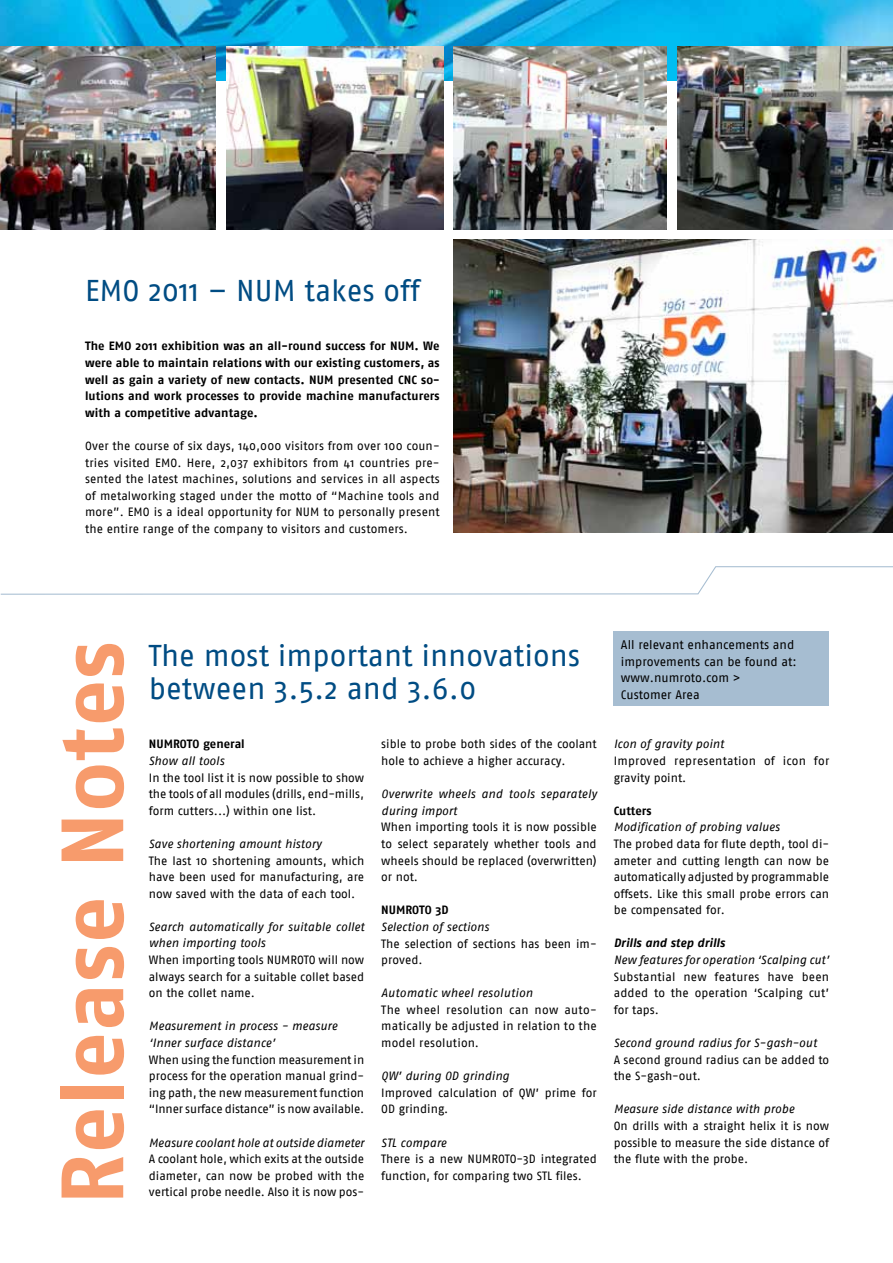
<style>
.page{position:relative;width:893px;height:1263px;background:#fff}
.page>*{position:absolute;margin:0;border:0;box-sizing:border-box;transform-origin:0 0}
.t1{font:700 88.2px "Fago No";letter-spacing:.01em;color:#f79b6c}
.t2{font:30px/33.2px "Fago No";color:#004c83}
.t3{font:12.3px/16.6px "Fago No";color:#000}
.t4{font:12px/16.6px "Fago No";color:#000;text-align:justify}
.t5{font:italic 12px/16.6px "Fago No";color:#000}
.t6{font:700 12px/16.6px "Fago No";letter-spacing:.01em;color:#000;text-align:justify}
.t7{font:12px/16.6px "Fago No";letter-spacing:.02em;color:#000}
.t8{font:italic 700 12px "Fago No";color:#000}
</style>
<div class="page">
<svg style="left:0;top:566px;width:893px;height:29px"></svg>
<div style="left:614px;top:632px;width:215px;height:74px;background:#a6bdd1"></div>
<img style="left:0;top:0;width:893px;height:80px">
<img style="left:454px;top:240px;width:439px;height:292px">
<img style="left:0;top:47px;width:216px;height:182px">
<img style="left:227px;top:47px;width:217px;height:182px">
<img style="left:678px;top:47px;width:215px;height:182px">
<img style="left:454px;top:47px;width:213px;height:182px">
<h2 class="t2" style="left:85px;top:273px;width:336px">EMO 2011 – NUM takes off</h2>
<p class="t6" style="left:85px;top:338px;width:356px">The EMO 2011 exhibition was an all-round success for NUM. We were able to maintain relations with our existing customers, as well as gain a variety of new contacts. NUM presented CNC so&shy;lutions and work processes to provide machine manufacturers with a competitive advantage.</p>
<p class="t4" style="left:85px;top:437px;width:356px">Over the course of six days, 140,000 visitors from over 100 coun&shy;tries visited EMO. Here, 2,037 exhibitors from 41 countries pre&shy;sented the latest machines, solutions and services in all aspects of metalworking staged under the motto of “Machine tools and more”. EMO is a ideal opportunity for NUM to personally present the entire range of the company to visitors and customers.</p>
<h1 class="t1" style="left:41px;top:1204px;width:565px;rotate:-90deg">Release Notes</h1>
<h2 class="t2" style="left:149px;top:638px;width:433px">The most important innovations between 3.5.2 and 3.6.0</h2>
<p class="t6" style="left:149px;top:736px;width:97px">NUMROTO general</p>
<p class="t5" style="left:149px;top:752px;width:77px">Show all tools</p>
<p class="t4" style="left:149px;top:769px;width:217px">In the tool list it is now possible to show the tools of all modules (drills, end-mills, form cutters...) within one list.</p>
<p class="t5" style="left:149px;top:835px;width:174px">Save shortening amount history</p>
<p class="t4" style="left:149px;top:852px;width:217px">The last 10 shortening amounts, which have been used for manufacturing, are now saved with the data of each tool.</p>
<p class="t5" style="left:149px;top:918px;width:217px">Search automatically for suitable collet when importing tools</p>
<p class="t4" style="left:149px;top:951px;width:217px">When importing tools NUMROTO will now always search for a suitable collet based on the collet name.</p>
<p class="t5" style="left:149px;top:1018px;width:190px">Measurement in process - measure ‘Inner surface distance’</p>
<p class="t4" style="left:149px;top:1051px;width:217px">When using the function measurement in process for the operation manual grind&shy;ing path, the new measurement function “Inner surface distance” is now available.</p>
<p class="t5" style="left:149px;top:1134px;width:217px">Measure coolant hole at outside diameter</p>
<p class="t4" style="left:149px;top:1150px;width:217px">A coolant hole, which exits at the outside diameter, can now be probed with the vertical probe needle. Also it is now pos-</p>
<p class="t4" style="left:381px;top:736px;width:217px">sible to probe both sides of the coolant hole to achieve a higher accuracy.</p>
<p class="t5" style="left:381px;top:786px;width:217px">Overwrite wheels and tools separately during import</p>
<p class="t4" style="left:381px;top:819px;width:217px">When importing tools it is now possible to select separately whether tools and wheels should be replaced (overwritten) or not.</p>
<p class="t6" style="left:381px;top:902px;width:69px">NUMROTO 3D</p>
<p class="t5" style="left:381px;top:918px;width:109px">Selection of sections</p>
<p class="t4" style="left:381px;top:935px;width:217px">The selection of sections has been im&shy;proved.</p>
<p class="t5" style="left:381px;top:985px;width:153px">Automatic wheel resolution</p>
<p class="t4" style="left:381px;top:1001px;width:217px">The wheel resolution can now auto&shy;matically be adjusted in relation to the model resolution.</p>
<p class="t5" style="left:381px;top:1067px;width:130px">QW’ during OD grinding</p>
<p class="t4" style="left:381px;top:1084px;width:217px">Improved calculation of QW’ prime for<br>OD grinding.</p>
<p class="t5" style="left:381px;top:1134px;width:67px">STL compare</p>
<p class="t4" style="left:381px;top:1150px;width:217px">There is a new NUMROTO-3D integrated function, for comparing two STL files.</p>
<p class="t3" style="left:621px;top:636px;width:177px">All relevant enhancements and improvements can be found at: www.numroto.com &gt;<br>Customer Area</p>
<p class="t5" style="left:614px;top:736px;width:112px">Icon of gravity point</p>
<p class="t7" style="left:614px;top:752px;width:217px">Improved representation of icon for gravity point.</p>
<p class="t6" style="left:614px;top:802px;width:39px">Cutters</p>
<p class="t5" style="left:614px;top:819px;width:167px">Modification of probing values</p>
<p class="t4" style="left:614px;top:835px;width:217px">The probed data for flute depth, tool di&shy;ameter and cutting length can now be automatically adjusted by programmable offsets. Like this small probe errors can be compensated for.</p>
<p class="t8" style="left:614px;top:936px;width:113px">Drills and step drills</p>
<p class="t5" style="left:614px;top:951px;width:217px">New features for operation ‘Scalping cut’</p>
<p class="t4" style="left:614px;top:968px;width:217px">Substantial new features have been added to the operation ‘Scalping cut’ for taps.</p>
<p class="t5" style="left:614px;top:1034px;width:205px">Second ground radius for S-gash-out</p>
<p class="t4" style="left:614px;top:1051px;width:217px">A second ground radius can be added to the S-gash-out.</p>
<p class="t5" style="left:614px;top:1101px;width:182px">Measure side distance with probe</p>
<p class="t4" style="left:614px;top:1117px;width:217px">On drills with a straight helix it is now possible to measure the side distance of the flute with the probe.</p>
</div>
